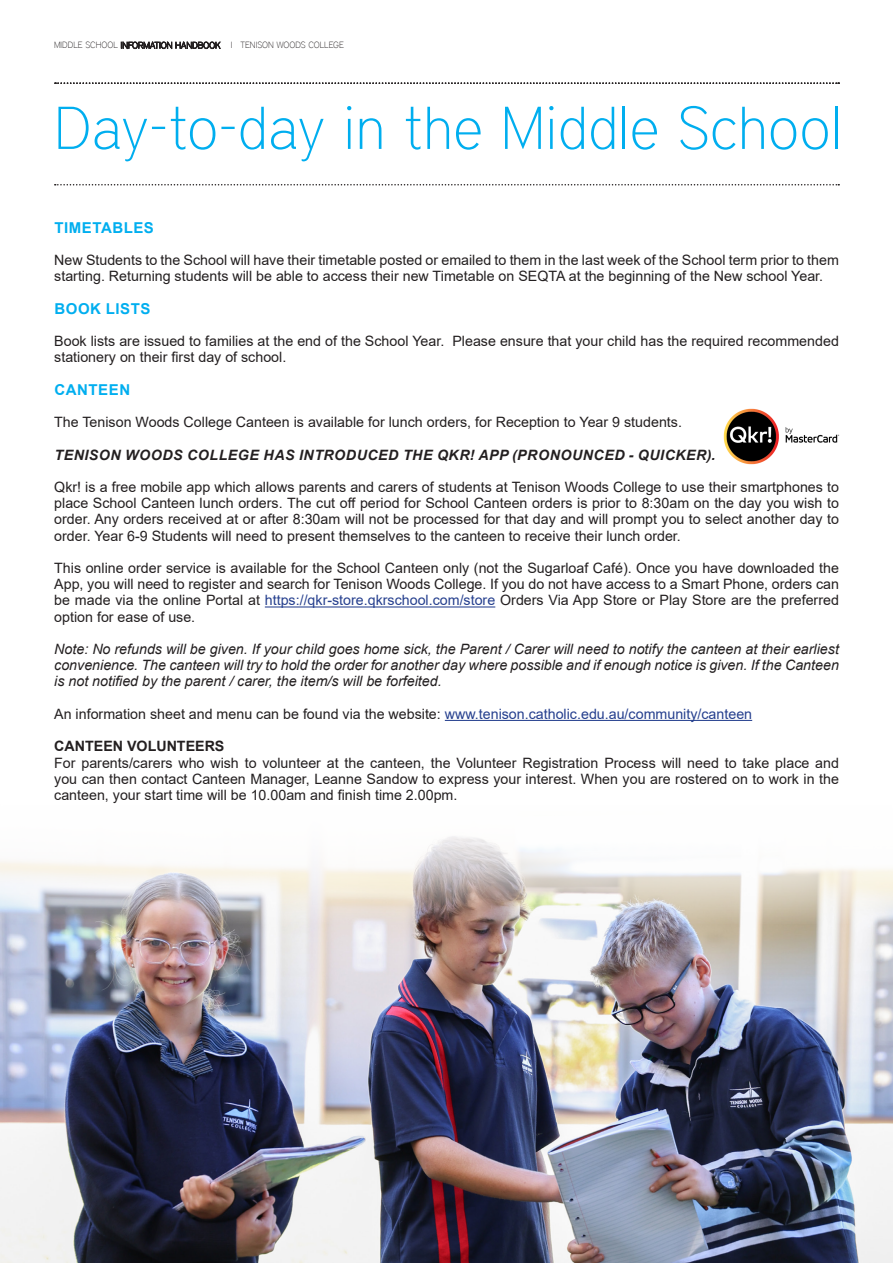
<style>
.page{position:relative;width:893px;height:1263px;background:#fff}
.page>*{position:absolute;margin:0;border:0;box-sizing:border-box;transform-origin:0 0}
.t1{font:100 60px "District";color:#00aeef}
.t2{font:700 15px "Arial";letter-spacing:.035em;color:#00aeef}
.t3{font:14.25px/16.2px "Arial";color:#231f20;text-align:justify}
.t4{font:italic 14.25px/16.2px "Arial";color:#231f20;text-align:justify}
.t5{font:italic 700 14.25px "Arial";letter-spacing:.035em;color:#231f20}
.t6{font:700 14.25px "Arial";color:#231f20}
.t7{font:100 9px "District";color:#231f20}
.s1{color:#253f8e}
</style>
<div class="page">
<img style="left:723px;top:408px;width:117px;height:57px">
<img style="left:0;top:836px;width:893px;height:427px">
<hr style="left:265px;top:606px;width:230px;height:1px;background:#253f8e">
<hr style="left:445px;top:720px;width:307px;height:1px;background:#253f8e">
<svg style="left:55px;top:82px;width:784px;height:2px"></svg>
<svg style="left:55px;top:184px;width:784px;height:1px"></svg>
<p class="t7" style="left:54px;top:40px;width:292px">MIDDLE SCHOOL INFORMATION HANDBOOK I TENISON WOODS COLLEGE</p>
<p class="t1" style="left:54px;top:93px;width:789px">Day-to-day in the Middle School</p>
<p class="t2" style="left:55px;top:217px;width:101px">TIMETABLES</p>
<p class="t3" style="left:54px;top:252px;width:786px">New Students to the School will have their timetable posted or emailed to them in the last week of the School term prior to them starting. Returning students will be able to access their new Timetable on SEQTA at the beginning of the New school Year.</p>
<p class="t2" style="left:55px;top:298px;width:97px">BOOK LISTS</p>
<p class="t3" style="left:54px;top:333px;width:786px">Book lists are issued to families at the end of the School Year. Please ensure that your child has the required recommended stationery on their first day of school.</p>
<p class="t2" style="left:55px;top:379px;width:77px">CANTEEN</p>
<p class="t3" style="left:54px;top:414px;width:629px">The Tenison Woods College Canteen is available for lunch orders, for Reception to Year 9 students.</p>
<p class="t5" style="left:55px;top:445px;width:662px">TENISON WOODS COLLEGE HAS INTRODUCED THE QKR! APP (PRONOUNCED - QUICKER).</p>
<p class="t3" style="left:54px;top:479px;width:786px">Qkr! is a free mobile app which allows parents and carers of students at Tenison Woods College to use their smartphones to place School Canteen lunch orders. The cut off period for School Canteen orders is prior to 8:30am on the day you wish to order. Any orders received at or after 8:30am will not be processed for that day and will prompt you to select another day to order. Year 6-9 Students will need to present themselves to the canteen to receive their lunch order.</p>
<p class="t3" style="left:54px;top:560px;width:786px">This online order service is available for the School Canteen only (not the Sugarloaf Café). Once you have downloaded the App, you will need to register and search for Tenison Woods College. If you do not have access to a Smart Phone, orders can be made via the online Portal at <span class="s1">https://qkr-store.qkrschool.com/store</span> Orders Via App Store or Play Store are the preferred option for ease of use.</p>
<p class="t4" style="left:54px;top:641px;width:786px">Note: No refunds will be given. If your child goes home sick, the Parent / Carer will need to notify the canteen at their earliest convenience. The canteen will try to hold the order for another day where possible and if enough notice is given. If the Canteen is not notified by the parent / carer, the item/s will be forfeited.</p>
<p class="t3" style="left:54px;top:706px;width:699px">An information sheet and menu can be found via the website: <span class="s1">www.tenison.catholic.edu.au/community/canteen</span></p>
<p class="t6" style="left:54px;top:736px;width:172px">CANTEEN VOLUNTEERS</p>
<p class="t3" style="left:54px;top:754px;width:786px">For parents/carers who wish to volunteer at the canteen, the Volunteer Registration Process will need to take place and you can then contact Canteen Manager, Leanne Sandow to express your interest. When you are rostered on to work in the canteen, your start time will be 10.00am and finish time 2.00pm.</p>
</div>
